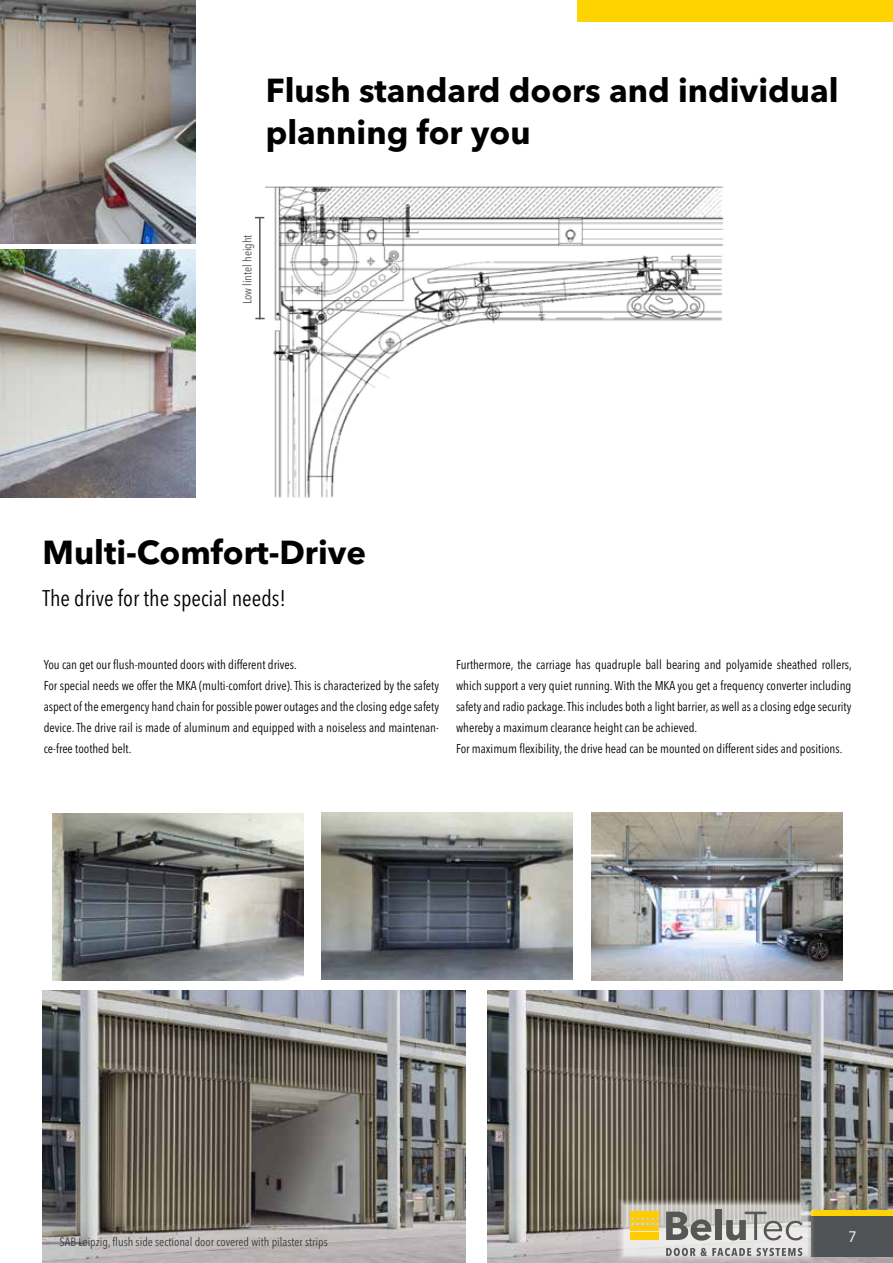
<style>
.page{position:relative;width:893px;height:1263px;background:#fff}
.page>*{position:absolute;margin:0;border:0;box-sizing:border-box;transform-origin:0 0}
.t1{font:700 33px/42px "Avenir Next LT Pro";color:#000}
.t2{font:condensed 22.5px "Avenir Next LT Pro";color:#000}
.t3{font:15px "Avenir Next LT Pro";color:#fff}
.t4{font:condensed 12.75px/21px "Avenir Next LT Pro";color:#000}
.t5{font:condensed 12px "Avenir Next LT Pro";color:#373a3b}
.t6{font:condensed 12px "Avenir Next LT Pro";color:#505456}
</style>
<div class="page">
<img style="left:52px;top:813px;width:251px;height:168px">
<img style="left:321px;top:812px;width:251px;height:168px">
<img style="left:0;top:0;width:196px;height:498px">
<div style="left:577px;top:0;width:316px;height:21px;background:#ffd300"></div>
<div style="left:0;top:244px;width:199px;height:5px;background:#fff"></div>
<img style="left:266px;top:186px;width:458px;height:312px">
<hr style="left:259px;top:217px;width:2px;height:102px;background:#505456">
<img style="left:591px;top:812px;width:251px;height:169px">
<img style="left:488px;top:991px;width:405px;height:272px">
<img style="left:43px;top:991px;width:423px;height:272px">
<div style="left:812px;top:1210px;width:81px;height:6px;background:#ffd300"></div>
<div style="left:812px;top:1216px;width:81px;height:41px;background:#505456"></div>
<svg style="left:616px;top:1197px;width:199px;height:66px;background:#c0bcb7"></svg>
<div style="left:630px;top:1232px;width:28px;height:8px;background:#fc0"></div>
<div style="left:630px;top:1225px;width:28px;height:5px;background:#fc0"></div>
<hr style="left:630px;top:1219px;width:28px;height:4px;background:#fc0">
<hr style="left:630px;top:1215px;width:28px;height:3px;background:#fc0">
<hr style="left:630px;top:1211px;width:28px;height:3px;background:#fc0">
<svg style="left:666px;top:1211px;width:45px;height:29px"></svg>
<div style="left:715px;top:1210px;width:6px;height:30px;background:#575756"></div>
<svg style="left:726px;top:1211px;width:77px;height:29px;background:#b1b0af"></svg>
<svg style="left:666px;top:1248px;width:136px;height:8px"></svg>
<h1 class="t1" style="left:266px;top:69px;width:574px">Flush standard doors and individual planning for you</h1>
<p class="t6" style="left:240px;top:304px;width:71px;rotate:-90deg">Low lintel height</p>
<h1 class="t1" style="left:43px;top:531px;width:325px">Multi-Comfort-Drive</h1>
<h2 class="t2" style="left:43px;top:584px;width:245px">The drive for the special needs!</h2>
<p class="t4" style="left:44px;top:654px;width:397px">You can get our flush-mounted doors with different drives.<br>For special needs we offer the MKA (multi-comfort drive). This is characterized by the safety aspect of the emergency hand chain for possible power outages and the closing edge safety device. The drive rail is made of aluminum and equipped with a noiseless and maintenan&shy;ce-free toothed belt.</p>
<p class="t4" style="left:456px;top:654px;width:397px">Furthermore, the carriage has quadruple ball bearing and polyamide sheathed rollers, which support a very quiet running. With the MKA you get a frequency converter including safety and radio package. This includes both a light barrier, as well as a closing edge security whereby a maximum clearance height can be achieved.<br>For maximum flexibility, the drive head can be mounted on different sides and positions.</p>
<p class="t5" style="left:60px;top:1234px;width:270px">SAB Leipzig, flush side sectional door covered with pilaster strips</p>
<p class="t3" style="left:848px;top:1228px;width:10px">7</p>
</div>
